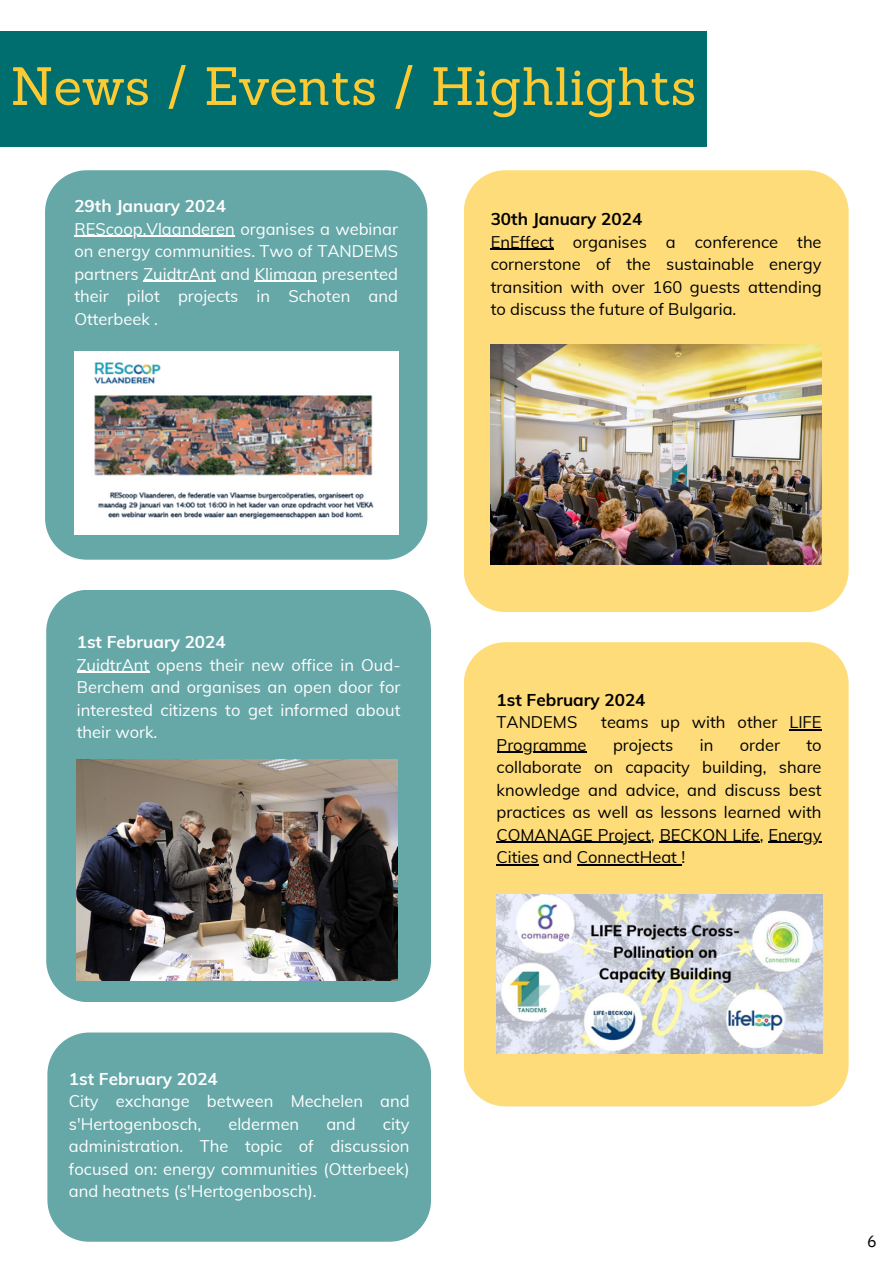
<style>
.page{position:relative;width:894px;height:1264px;background:#fff}
.page>*{position:absolute;margin:0;border:0;box-sizing:border-box;transform-origin:0 0}
.t1{font:52.5px "Sanchez";color:#fcca33}
.t2{font:700 17.1px "Muli";color:#fff}
.t3{font:700 17.1px "Muli";color:#000}
.t4{font:16.5px/22.5px "Muli";color:#fff;text-align:justify}
.t5{font:16.5px/22.5px "Muli";color:#000;text-align:justify}
.t6{font:16.2px "IBM Plex Sans";color:#000}
</style>
<div class="page">
<div style="left:45px;top:170px;width:382px;height:389px;background:#66a7a8"></div>
<div style="left:464px;top:170px;width:384px;height:442px;background:#fedc79"></div>
<div style="left:47px;top:1032px;width:383px;height:209px;background:#66a7a8"></div>
<div style="left:46px;top:590px;width:385px;height:411px;background:#66a7a8"></div>
<div style="left:464px;top:642px;width:384px;height:464px;background:#fedc79"></div>
<div style="left:0;top:31px;width:706px;height:116px;background:#006d6e"></div>
<img style="left:74px;top:351px;width:324px;height:183px">
<img style="left:490px;top:344px;width:331px;height:221px">
<img style="left:77px;top:760px;width:320px;height:220px">
<img style="left:496px;top:894px;width:325px;height:159px">
<hr style="left:74px;top:236px;width:161px;height:1px;background:#fff">
<hr style="left:143px;top:281px;width:73px;height:1px;background:#fff">
<hr style="left:255px;top:281px;width:62px;height:1px;background:#fff">
<hr style="left:490px;top:249px;width:63px;height:1px;background:#000">
<hr style="left:77px;top:671px;width:72px;height:1px;background:#fff">
<hr style="left:789px;top:729px;width:32px;height:1px;background:#000">
<hr style="left:496px;top:751px;width:90px;height:2px;background:#000">
<hr style="left:496px;top:841px;width:154px;height:2px;background:#000">
<hr style="left:659px;top:841px;width:100px;height:2px;background:#000">
<hr style="left:768px;top:841px;width:53px;height:2px;background:#000">
<hr style="left:496px;top:864px;width:42px;height:1px;background:#000">
<hr style="left:576px;top:864px;width:105px;height:1px;background:#000">
<h1 class="t1" style="left:11px;top:52px;width:687px">News / Events / Highlights</h1>
<p class="t2" style="left:74px;top:195px;width:153px">29th January 2024</p>
<p class="t4" style="left:74px;top:217px;width:325px">REScoop.Vlaanderen organises a webinar on energy communities. Two of TANDEMS partners ZuidtrAnt and Klimaan presented their pilot projects in Schoten and Otterbeek .</p>
<p class="t3" style="left:490px;top:208px;width:153px">30th January 2024</p>
<p class="t5" style="left:490px;top:230px;width:332px">EnEffect organises a conference the cornerstone of the sustainable energy transition with over 160 guests attending to discuss the future of Bulgaria.</p>
<p class="t2" style="left:77px;top:631px;width:150px">1st February 2024</p>
<p class="t4" style="left:77px;top:653px;width:325px">ZuidtrAnt opens their new office in Oud-Berchem and organises an open door for interested citizens to get informed about their work.</p>
<p class="t2" style="left:69px;top:1067px;width:150px">1st February 2024</p>
<p class="t4" style="left:69px;top:1089px;width:342px">City exchange between Mechelen and s'Hertogenbosch,</p>
<p class="t4" style="left:228px;top:1112px;width:72px">eldermen</p>
<p class="t4" style="left:326px;top:1112px;width:31px">and</p>
<p class="t4" style="left:69px;top:1112px;width:342px;text-indent:314px">city administration. The topic of discussion focused on: energy communities (Otterbeek) and heatnets (s'Hertogenbosch).</p>
<p class="t3" style="left:496px;top:688px;width:150px">1st February 2024</p>
<p class="t5" style="left:496px;top:710px;width:82px">TANDEMS</p>
<p class="t5" style="left:601px;top:710px;width:222px">teams up with other LIFE</p>
<p class="t5" style="left:496px;top:733px;width:91px">Programme</p>
<p class="t5" style="left:612px;top:733px;width:62px">projects</p>
<p class="t5" style="left:699px;top:733px;width:15px">in</p>
<p class="t5" style="left:739px;top:733px;width:42px">order</p>
<p class="t5" style="left:496px;top:733px;width:326px;text-indent:310px">to collaborate on capacity building, share knowledge and advice, and discuss best practices as well as lessons learned with COMANAGE Project, BECKON Life, Energy Cities and ConnectHeat !</p>
<p class="t6" style="left:866px;top:1230px;width:11px">6</p>
</div>
